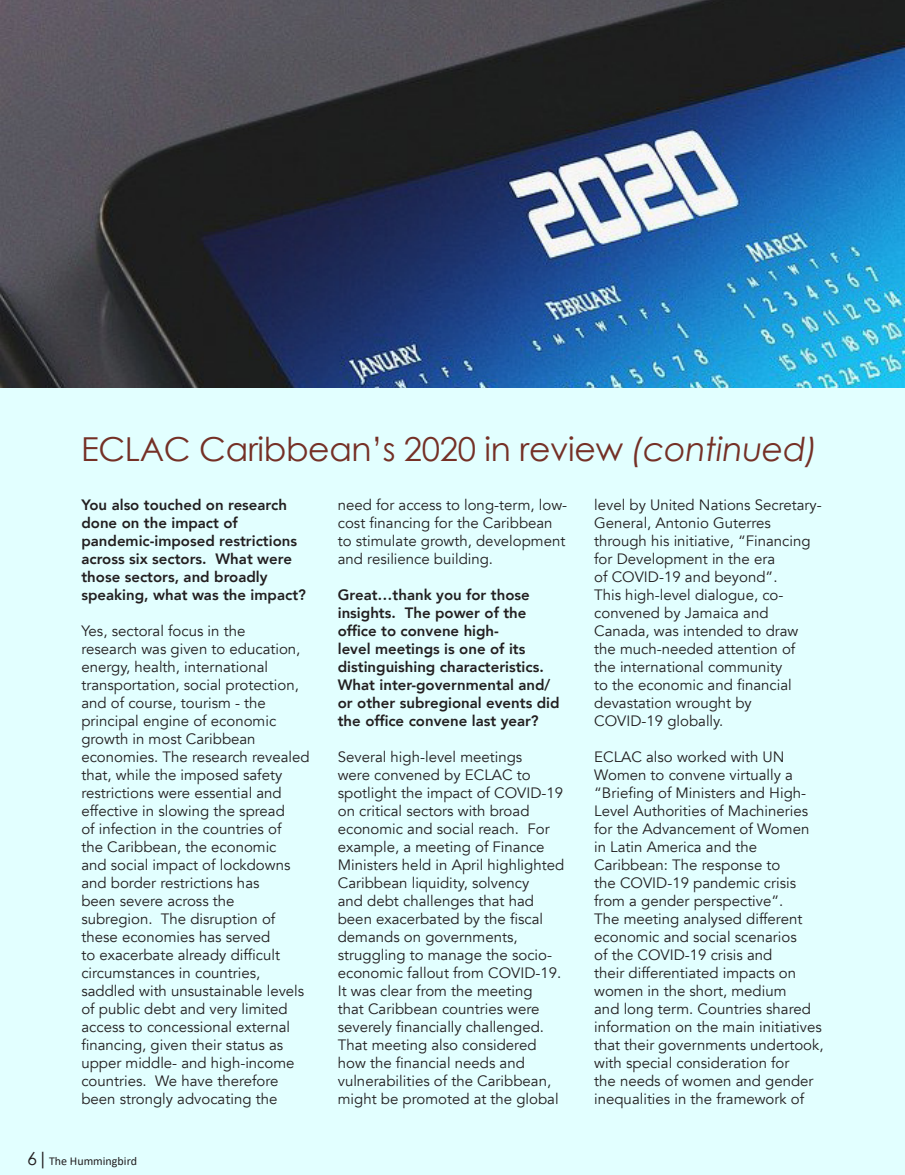
<style>
.page{position:relative;width:905px;height:1175px;background:#fff}
.page>*{position:absolute;margin:0;border:0;box-sizing:border-box;transform-origin:0 0}
.t1{font:33px "Century Gothic";letter-spacing:-.01em;color:#753026}
.t2{font:15px/18px "Avenir";color:#231f20}
.t3{font:800 15px/18px "Avenir";color:#231f20}
.t4{font:12px "Calibri";color:#231f20}
.s1{font-style:italic}
.s2{font-family:"Century Gothic";font-size:18px}
</style>
<div class="page">
<div style="left:0;top:0;width:904px;height:1174px;background:#e2ffff"></div>
<img style="left:0;top:0;width:904px;height:387px">
<p class="t1" style="left:81px;top:426px;width:738px">ECLAC Caribbean’s 2020 in review <span class="s1">(continued)</span></p>
<p class="t3" style="left:81px;top:495px;width:226px">You also touched on research done on the impact of pandemic-imposed restrictions across six sectors. What were those sectors, and broadly speaking, what was the impact?</p>
<p class="t2" style="left:81px;top:622px;width:230px">Yes, sectoral focus in the<br>research was given to education, energy, health, international transportation, social protection, and of course, tourism - the principal engine of economic growth in most Caribbean economies. The research revealed that, while the imposed safety restrictions were essential and effective in slowing the spread<br>of infection in the countries of<br>the Caribbean, the economic<br>and social impact of lockdowns and border restrictions has<br>been severe across the<br>subregion. The disruption of these economies has served<br>to exacerbate already difficult circumstances in countries, saddled with unsustainable levels of public debt and very limited access to concessional external financing, given their status as upper middle- and high-income countries. We have therefore been strongly advocating the</p>
<p class="t2" style="left:338px;top:496px;width:231px">need for access to long-term, low&shy;cost financing for the Caribbean to stimulate growth, development and resilience building.</p>
<p class="t3" style="left:338px;top:585px;width:223px">Great…thank you for those insights. The power of the office to convene high-<br>level meetings is one of its distinguishing characteristics.<br>What inter-governmental and/ or other subregional events did the office convene last year?</p>
<p class="t2" style="left:338px;top:748px;width:228px">Several high-level meetings<br>were convened by ECLAC to spotlight the impact of COVID-19 on critical sectors with broad economic and social reach. For example, a meeting of Finance<br>Ministers held in April highlighted<br>Caribbean liquidity, solvency<br>and debt challenges that had been exacerbated by the fiscal demands on governments, struggling to manage the socio&shy;economic fallout from COVID-19.<br>It was clear from the meeting<br>that Caribbean countries were severely financially challenged.<br>That meeting also considered how the financial needs and vulnerabilities of the Caribbean, might be promoted at the global</p>
<p class="t2" style="left:594px;top:496px;width:229px">level by United Nations Secretary-<br>General, Antonio Guterres through his initiative, “Financing for Development in the era<br>of COVID-19 and beyond”.<br>This high-level dialogue, co&shy;convened by Jamaica and<br>Canada, was intended to draw the much-needed attention of<br>the international community<br>to the economic and financial devastation wrought by<br>COVID-19 globally.</p>
<p class="t2" style="left:594px;top:748px;width:231px">ECLAC also worked with UN<br>Women to convene virtually a “Briefing of Ministers and High-<br>Level Authorities of Machineries for the Advancement of Women in Latin America and the<br>Caribbean: The response to<br>the COVID-19 pandemic crisis from a gender perspective”.<br>The meeting analysed different economic and social scenarios<br>of the COVID-19 crisis and<br>their differentiated impacts on women in the short, medium<br>and long term. Countries shared information on the main initiatives that their governments undertook, with special consideration for<br>the needs of women and gender inequalities in the framework of</p>
<p class="t4" style="left:27px;top:1152px;width:111px"><span class="s2">6|</span>The Hummingbird</p>
</div>
